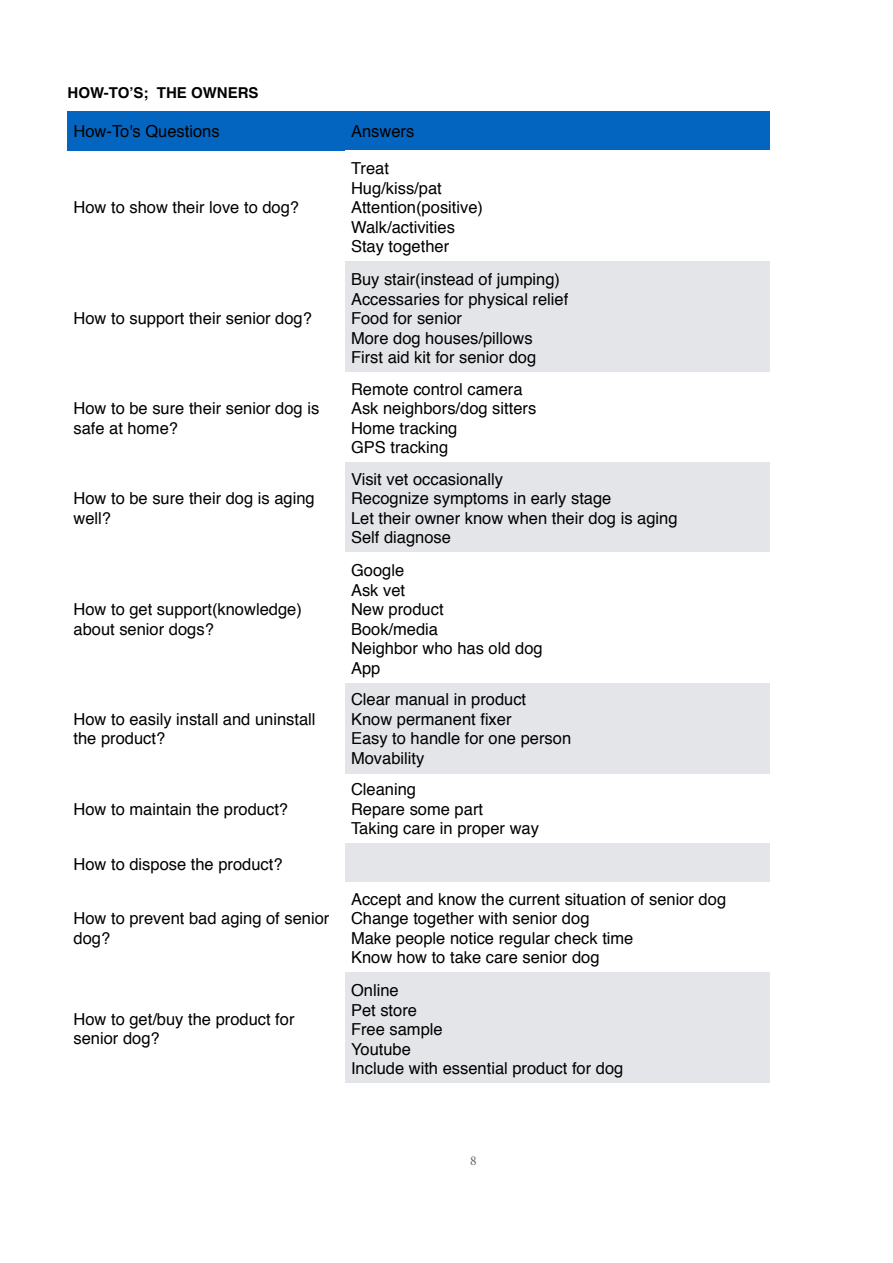
<style>
.page{position:relative;width:893px;height:1263px;background:#fff}
.page>*{position:absolute;margin:0;border:0;box-sizing:border-box;transform-origin:0 0}
.t1{font:16.5px/19.5px "Helvetica";color:#000}
.t2{font:700 15px "Helvetica";color:#000}
.t3{font:13.5px "Minion Pro";color:#67676a}
</style>
<div class="page">
<div style="left:68px;top:111px;width:277px;height:39px;background:#0365c0"></div>
<div style="left:345px;top:111px;width:425px;height:39px;background:#0365c0"></div>
<div style="left:345px;top:262px;width:425px;height:110px;background:#e3e5e8"></div>
<div style="left:345px;top:462px;width:425px;height:90px;background:#e3e5e8"></div>
<div style="left:345px;top:684px;width:425px;height:90px;background:#e3e5e8"></div>
<div style="left:345px;top:843px;width:425px;height:39px;background:#e3e5e8"></div>
<div style="left:345px;top:972px;width:425px;height:111px;background:#e3e5e8"></div>
<p class="t2" style="left:68px;top:80px;width:193px">HOW-TO’S; THE OWNERS</p>
<p class="t1" style="left:74px;top:121px;width:148px">How-To's Questions</p>
<p class="t1" style="left:351px;top:121px;width:65px">Answers</p>
<p class="t1" style="left:74px;top:198px;width:227px">How to show their love to dog?</p>
<p class="t1" style="left:74px;top:309px;width:240px">How to support their senior dog?</p>
<p class="t1" style="left:74px;top:399px;width:247px">How to be sure their senior dog is safe at home?</p>
<p class="t1" style="left:74px;top:489px;width:243px">How to be sure their dog is aging well?</p>
<p class="t1" style="left:74px;top:600px;width:230px">How to get support(knowledge) about senior dogs?</p>
<p class="t1" style="left:74px;top:710px;width:244px">How to easily install and uninstall the product?</p>
<p class="t1" style="left:74px;top:800px;width:216px">How to maintain the product?</p>
<p class="t1" style="left:74px;top:855px;width:211px">How to dispose the product?</p>
<p class="t1" style="left:74px;top:909px;width:257px">How to prevent bad aging of senior dog?</p>
<p class="t1" style="left:74px;top:1010px;width:223px">How to get/buy the product for senior dog?</p>
<p class="t1" style="left:351px;top:159px;width:134px">Treat<br>Hug/kiss/pat<br>Attention(positive)<br>Walk/activities<br>Stay together</p>
<p class="t1" style="left:351px;top:270px;width:219px">Buy stair(instead of jumping)<br>Accessaries for physical relief<br>Food for senior<br>More dog houses/pillows<br>First aid kit for senior dog</p>
<p class="t1" style="left:351px;top:379px;width:187px">Remote control camera<br>Ask neighbors/dog sitters<br>Home tracking<br>GPS tracking</p>
<p class="t1" style="left:351px;top:469px;width:328px">Visit vet occasionally<br>Recognize symptoms in early stage<br>Let their owner know when their dog is aging<br>Self diagnose</p>
<p class="t1" style="left:351px;top:561px;width:193px">Google<br>Ask vet<br>New product<br>Book/media<br>Neighbor who has old dog<br>App</p>
<p class="t1" style="left:351px;top:690px;width:222px">Clear manual in product<br>Know permanent fixer<br>Easy to handle for one person<br>Movability</p>
<p class="t1" style="left:351px;top:780px;width:189px">Cleaning<br>Repare some part<br>Taking care in proper way</p>
<p class="t1" style="left:351px;top:890px;width:377px">Accept and know the current situation of senior dog Change together with senior dog<br>Make people notice regular check time<br>Know how to take care senior dog</p>
<p class="t1" style="left:351px;top:981px;width:274px">Online<br>Pet store<br>Free sample<br>Youtube<br>Include with essential product for dog</p>
<p class="t3" style="left:470px;top:1151px;width:8px">8</p>
</div>
